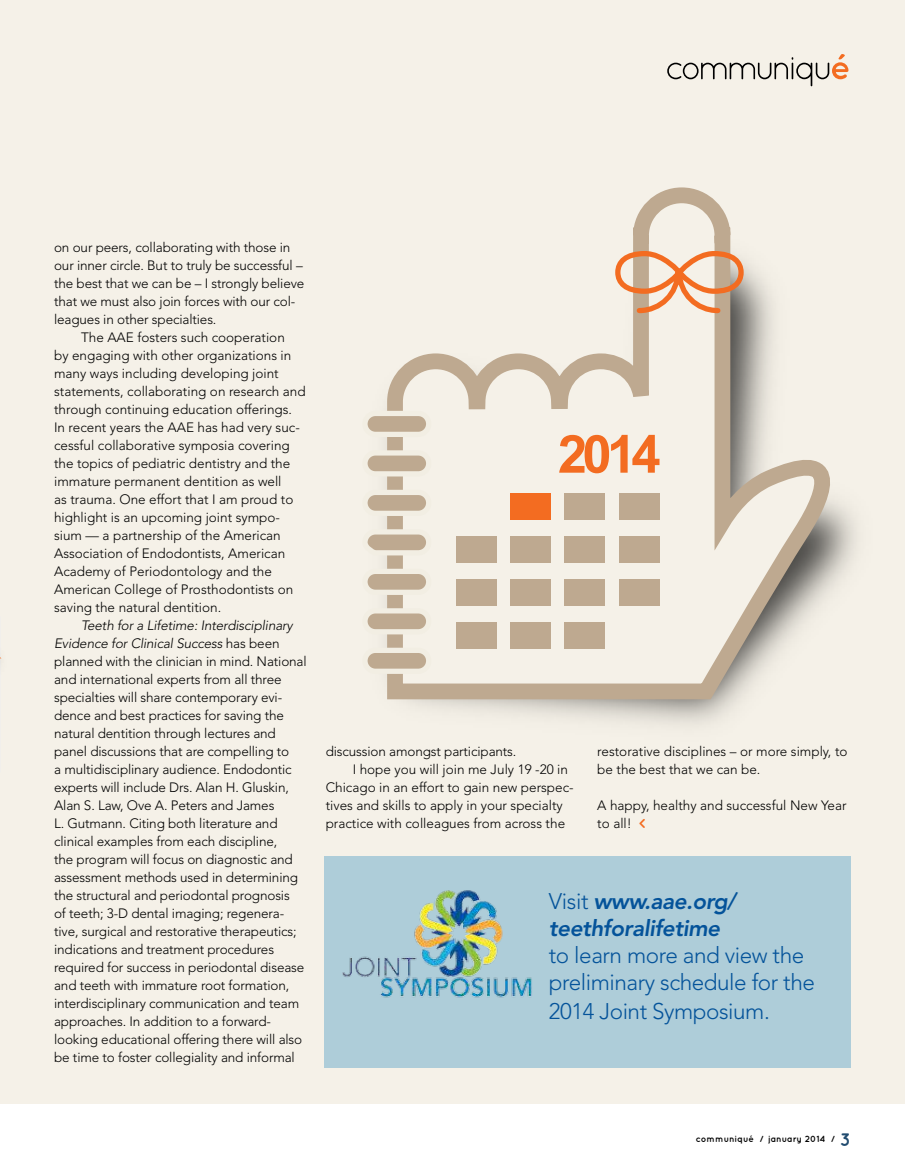
<style>
.page{position:relative;width:905px;height:1175px;background:#fff}
.page>*{position:absolute;margin:0;border:0;box-sizing:border-box;transform-origin:0 0}
.t1{font:700 52.65px "Arial";color:#f36c21}
.t2{font:300 22.5px/27.9px "Avenir";letter-spacing:-.02em;color:#04539a}
.t3{font:italic 800 22.5px/27px "Avenir";letter-spacing:-.02em;color:#04539a}
.t4{font:300 13.5px/18px "Avenir";letter-spacing:-.01em;color:#000}
.t5{font:700 9px "Quicksand";color:#000}
.s1{font-style:italic}
.s2{font-family:"Quicksand";font-weight:700;font-size:13.2px;color:#f36c21}
.s3{font-weight:300;font-style:normal}
.s4{font-size:18px;color:#214c70}
</style>
<div class="page">
<div style="left:0;top:0;width:904px;height:1103px;background:#f5f1e8"></div>
<svg style="left:667px;top:54px;width:181px;height:32px"></svg>
<div style="left:324px;top:856px;width:526px;height:211px;background:#aecdd9"></div>
<svg style="left:379px;top:187px;width:473px;height:520px"></svg>
<svg style="left:612px;top:248px;width:134px;height:68px"></svg>
<div style="left:456px;top:536px;width:41px;height:26px;background:#bea990"></div>
<div style="left:456px;top:579px;width:41px;height:26px;background:#bea990"></div>
<div style="left:456px;top:622px;width:41px;height:26px;background:#bea990"></div>
<div style="left:510px;top:493px;width:41px;height:26px;background:#f36c21"></div>
<div style="left:510px;top:536px;width:41px;height:26px;background:#bea990"></div>
<div style="left:510px;top:579px;width:41px;height:26px;background:#bea990"></div>
<div style="left:510px;top:622px;width:41px;height:26px;background:#bea990"></div>
<div style="left:564px;top:493px;width:41px;height:26px;background:#bea990"></div>
<div style="left:564px;top:536px;width:41px;height:26px;background:#bea990"></div>
<div style="left:564px;top:579px;width:41px;height:26px;background:#bea990"></div>
<div style="left:564px;top:622px;width:41px;height:26px;background:#bea990"></div>
<div style="left:619px;top:493px;width:40px;height:26px;background:#bea990"></div>
<div style="left:619px;top:536px;width:40px;height:26px;background:#bea990"></div>
<div style="left:619px;top:579px;width:40px;height:26px;background:#bea990"></div>
<div style="left:365px;top:413px;width:63px;height:21px;background:#bea990;border-radius:10px"></div>
<div style="left:362px;top:411px;width:69px;height:26px;border:5px solid #f2eee3;border-radius:10px"></div>
<div style="left:365px;top:453px;width:63px;height:21px;background:#bea990;border-radius:10px"></div>
<div style="left:362px;top:450px;width:69px;height:26px;border:5px solid #f2eee3;border-radius:10px"></div>
<div style="left:365px;top:492px;width:63px;height:21px;background:#bea990;border-radius:10px"></div>
<div style="left:362px;top:490px;width:69px;height:26px;border:5px solid #f2eee3;border-radius:10px"></div>
<div style="left:365px;top:532px;width:63px;height:21px;background:#bea990;border-radius:10px"></div>
<div style="left:362px;top:529px;width:69px;height:26px;border:5px solid #f2eee3;border-radius:10px"></div>
<div style="left:365px;top:571px;width:63px;height:21px;background:#bea990;border-radius:10px"></div>
<div style="left:362px;top:569px;width:69px;height:26px;border:5px solid #f2eee3;border-radius:10px"></div>
<div style="left:365px;top:611px;width:63px;height:21px;background:#bea990;border-radius:10px"></div>
<div style="left:362px;top:608px;width:69px;height:26px;border:5px solid #f2eee3;border-radius:10px"></div>
<div style="left:365px;top:650px;width:63px;height:21px;background:#bea990;border-radius:10px"></div>
<div style="left:362px;top:647px;width:69px;height:27px;border:5px solid #f2eee3;border-radius:10px"></div>
<img style="left:342px;top:890px;width:190px;height:108px">
<p class="t4" style="left:54px;top:239px;width:252px">on our peers, collaborating with those in our inner circle. But to truly be successful – the best that we can be – I strongly believe that we must also join forces with our col&shy;leagues in other specialties.</p>
<p class="t4" style="left:54px;top:329px;width:253px;text-indent:27px">The AAE fosters such cooperation<br>by engaging with other organizations in many ways including developing joint statements, collaborating on research and through continuing education offerings.<br>In recent years the AAE has had very suc&shy;cessful collaborative symposia covering the topics of pediatric dentistry and the immature permanent dentition as well<br>as trauma. One effort that I am proud to highlight is an upcoming joint sympo&shy;sium — a partnership of the American Association of Endodontists, American Academy of Periodontology and the American College of Prosthodontists on saving the natural dentition.</p>
<p class="t4" style="left:54px;top:617px;width:254px;text-indent:27px"><span class="s1">Teeth for a Lifetime: Interdisciplinary Evidence for Clinical Success</span> has been planned with the clinician in mind. National and international experts from all three specialties will share contemporary evi&shy;dence and best practices for saving the natural dentition through lectures and panel discussions that are compelling to<br>a multidisciplinary audience. Endodontic experts will include Drs. Alan H. Gluskin, Alan S. Law, Ove A. Peters and James<br>L. Gutmann. Citing both literature and clinical examples from each discipline,<br>the program will focus on diagnostic and assessment methods used in determining the structural and periodontal prognosis<br>of teeth; 3-D dental imaging; regenera&shy;tive, surgical and restorative therapeutics; indications and treatment procedures required for success in periodontal disease and teeth with immature root formation, interdisciplinary communication and team approaches. In addition to a forward&shy;looking educational offering there will also be time to foster collegiality and informal</p>
<h1 class="t1" style="left:558px;top:434px;width:104px">2014</h1>
<p class="t4" style="left:326px;top:743px;width:192px">discussion amongst participants.</p>
<p class="t4" style="left:353px;top:761px;width:217px">I hope you will join me July 19 -20 in</p>
<p class="t4" style="left:326px;top:779px;width:249px">Chicago in an effort to gain new perspec-</p>
<p class="t4" style="left:326px;top:797px;width:239px">tives and skills to apply in your specialty</p>
<p class="t4" style="left:326px;top:815px;width:241px">practice with colleagues from across the</p>
<p class="t4" style="left:597px;top:743px;width:252px">restorative disciplines – or more simply, to be the best that we can be.</p>
<p class="t4" style="left:597px;top:797px;width:251px">A happy, healthy and successful New Year to all! <span class="s2">&lt;</span></p>
<h2 class="t3" style="left:549px;top:889px;width:189px"><span class="s3">Visit</span> www.aae.org/ teethforalifetime</h2>
<h2 class="t2" style="left:549px;top:942px;width:267px">to learn more and view the preliminary schedule for the<br>2014 Joint Symposium.</h2>
<p class="t5" style="left:696px;top:1135px;width:156px">communiqué / january 2014 / <span class="s4">3</span></p>
</div>
